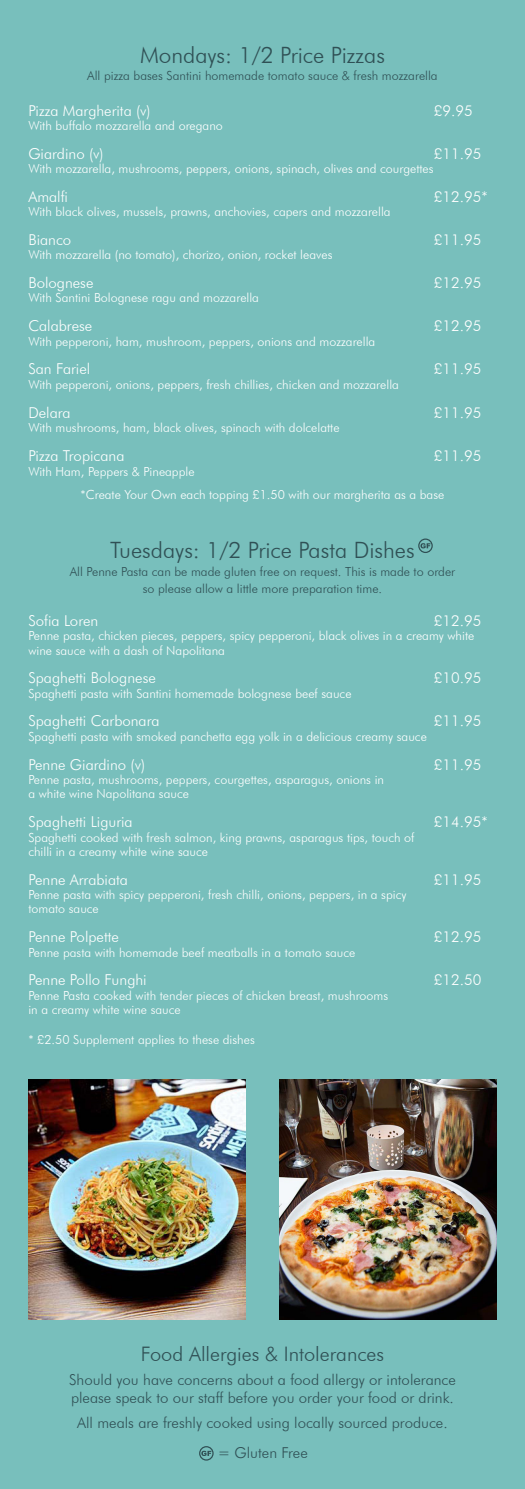
<style>
.page{position:relative;width:525px;height:1489px;background:#fff}
.page>*{position:absolute;margin:0;border:0;box-sizing:border-box;transform-origin:0 0}
.t1{font:300 22.5px "Futura BT";color:#305055}
.t2{font:300 20px "Futura BT";color:#305055}
.t3{font:300 15px "Futura BT";color:#fff}
.t4{font:300 15px "Futura BT";color:#305055}
.t5{font:300 12.5px "Futura BT";color:#fff}
.t6{font:300 12.5px "Futura BT";color:#305055}
</style>
<div class="page">
<div style="left:0;top:0;width:524px;height:1488px;background:#78bfbc"></div>
<img style="left:279px;top:1079px;width:217px;height:240px">
<img style="left:28px;top:1079px;width:217px;height:240px">
<div style="left:418px;top:538px;width:14px;height:15px;border:1px solid #305055;border-radius:50%"></div>
<svg style="left:420px;top:543px;width:10px;height:5px"></svg>
<div style="left:199px;top:1445px;width:14px;height:15px;border:1px solid #305055;border-radius:50%"></div>
<svg style="left:201px;top:1450px;width:10px;height:5px"></svg>
<p class="t1" style="left:140px;top:41px;width:246px">Mondays: 1/2 Price Pizzas</p>
<p class="t6" style="left:87px;top:68px;width:352px">All pizza bases Santini homemade tomato sauce &amp; fresh mozzarella</p>
<p class="t3" style="left:28px;top:101px;width:124px">Pizza Margherita (v)</p>
<p class="t3" style="left:433px;top:101px;width:40px">£9.95</p>
<p class="t5" style="left:28px;top:118px;width:196px">With buffalo mozzarella and oregano</p>
<p class="t3" style="left:28px;top:144px;width:77px">Giardino (v)</p>
<p class="t3" style="left:433px;top:144px;width:49px">£11.95</p>
<p class="t5" style="left:28px;top:161px;width:406px">With mozzarella, mushrooms, peppers, onions, spinach, olives and courgettes</p>
<p class="t3" style="left:28px;top:187px;width:41px">Amalfi</p>
<p class="t3" style="left:433px;top:187px;width:55px">£12.95*</p>
<p class="t5" style="left:28px;top:204px;width:363px">With black olives, mussels, prawns, anchovies, capers and mozzarella</p>
<p class="t3" style="left:28px;top:230px;width:44px">Bianco</p>
<p class="t3" style="left:433px;top:230px;width:49px">£11.95</p>
<p class="t5" style="left:28px;top:247px;width:305px">With mozzarella (no tomato), chorizo, onion, rocket leaves</p>
<p class="t3" style="left:28px;top:273px;width:67px">Bolognese</p>
<p class="t3" style="left:433px;top:273px;width:49px">£12.95</p>
<p class="t5" style="left:28px;top:290px;width:232px">With Santini Bolognese ragu and mozzarella</p>
<p class="t3" style="left:28px;top:317px;width:65px">Calabrese</p>
<p class="t3" style="left:433px;top:317px;width:49px">£12.95</p>
<p class="t5" style="left:28px;top:333px;width:348px">With pepperoni, ham, mushroom, peppers, onions and mozzarella</p>
<p class="t3" style="left:28px;top:360px;width:63px">San Fariel</p>
<p class="t3" style="left:433px;top:360px;width:49px">£11.95</p>
<p class="t5" style="left:28px;top:377px;width:372px">With pepperoni, onions, peppers, fresh chillies, chicken and mozzarella</p>
<p class="t3" style="left:28px;top:403px;width:44px">Delara</p>
<p class="t3" style="left:433px;top:403px;width:49px">£11.95</p>
<p class="t5" style="left:28px;top:420px;width:312px">With mushrooms, ham, black olives, spinach with dolcelatte</p>
<p class="t3" style="left:28px;top:446px;width:98px">Pizza Tropicana</p>
<p class="t3" style="left:433px;top:446px;width:49px">£11.95</p>
<p class="t5" style="left:28px;top:463px;width:168px">With Ham, Peppers &amp; Pineapple</p>
<p class="t5" style="left:80px;top:487px;width:365px">*Create Your Own each topping £1.50 with our margherita as a base</p>
<p class="t1" style="left:110px;top:536px;width:306px">Tuesdays: 1/2 Price Pasta Dishes</p>
<p class="t6" style="left:70px;top:563px;width:387px">All Penne Pasta can be made gluten free on request. This is made to order</p>
<p class="t6" style="left:143px;top:581px;width:241px">so please allow a little more preparation time.</p>
<p class="t3" style="left:28px;top:611px;width:71px">Sofia Loren</p>
<p class="t3" style="left:433px;top:611px;width:49px">£12.95</p>
<p class="t5" style="left:28px;top:628px;width:447px">Penne pasta, chicken pieces, peppers, spicy pepperoni, black olives in a creamy white</p>
<p class="t5" style="left:28px;top:642px;width:198px">wine sauce with a dash of Napolitana</p>
<p class="t3" style="left:28px;top:668px;width:129px">Spaghetti Bolognese</p>
<p class="t3" style="left:433px;top:668px;width:49px">£10.95</p>
<p class="t5" style="left:28px;top:685px;width:324px">Spaghetti pasta with Santini homemade bolognese beef sauce</p>
<p class="t3" style="left:28px;top:712px;width:133px">Spaghetti Carbonara</p>
<p class="t3" style="left:433px;top:712px;width:49px">£11.95</p>
<p class="t5" style="left:28px;top:728px;width:400px">Spaghetti pasta with smoked panchetta egg yolk in a delicious creamy sauce</p>
<p class="t3" style="left:28px;top:755px;width:118px">Penne Giardino (v)</p>
<p class="t3" style="left:433px;top:755px;width:49px">£11.95</p>
<p class="t5" style="left:28px;top:772px;width:357px">Penne pasta, mushrooms, peppers, courgettes, asparagus, onions in</p>
<p class="t5" style="left:28px;top:786px;width:162px">a white wine Napolitana sauce</p>
<p class="t3" style="left:28px;top:812px;width:106px">Spaghetti Liguria</p>
<p class="t3" style="left:433px;top:812px;width:55px">£14.95*</p>
<p class="t5" style="left:28px;top:829px;width:387px">Spaghetti cooked with fresh salmon, king prawns, asparagus tips, touch of</p>
<p class="t5" style="left:28px;top:843px;width:181px">chilli in a creamy white wine sauce</p>
<p class="t3" style="left:28px;top:870px;width:101px">Penne Arrabiata</p>
<p class="t3" style="left:433px;top:870px;width:49px">£11.95</p>
<p class="t5" style="left:28px;top:887px;width:379px">Penne pasta with spicy pepperoni, fresh chilli, onions, peppers, in a spicy</p>
<p class="t5" style="left:28px;top:901px;width:72px">tomato sauce</p>
<p class="t3" style="left:28px;top:927px;width:92px">Penne Polpette</p>
<p class="t3" style="left:433px;top:927px;width:49px">£12.95</p>
<p class="t5" style="left:28px;top:944px;width:328px">Penne pasta with homemade beef meatballs in a tomato sauce</p>
<p class="t3" style="left:28px;top:970px;width:120px">Penne Pollo Funghi</p>
<p class="t3" style="left:433px;top:970px;width:49px">£12.50</p>
<p class="t5" style="left:28px;top:987px;width:361px">Penne Pasta cooked with tender pieces of chicken breast, mushrooms</p>
<p class="t5" style="left:28px;top:1002px;width:154px">in a creamy white wine sauce</p>
<p class="t5" style="left:28px;top:1032px;width:228px">* £2.50 Supplement applies to these dishes</p>
<p class="t2" style="left:141px;top:1341px;width:245px">Food Allergies &amp; Intolerances</p>
<p class="t4" style="left:69px;top:1370px;width:388px">Should you have concerns about a food allergy or intolerance</p>
<p class="t4" style="left:71px;top:1388px;width:384px">please speak to our staff before you order your food or drink.</p>
<p class="t4" style="left:77px;top:1413px;width:372px">All meals are freshly cooked using locally sourced produce.</p>
<p class="t4" style="left:217px;top:1442px;width:92px">= Gluten Free</p>
</div>
